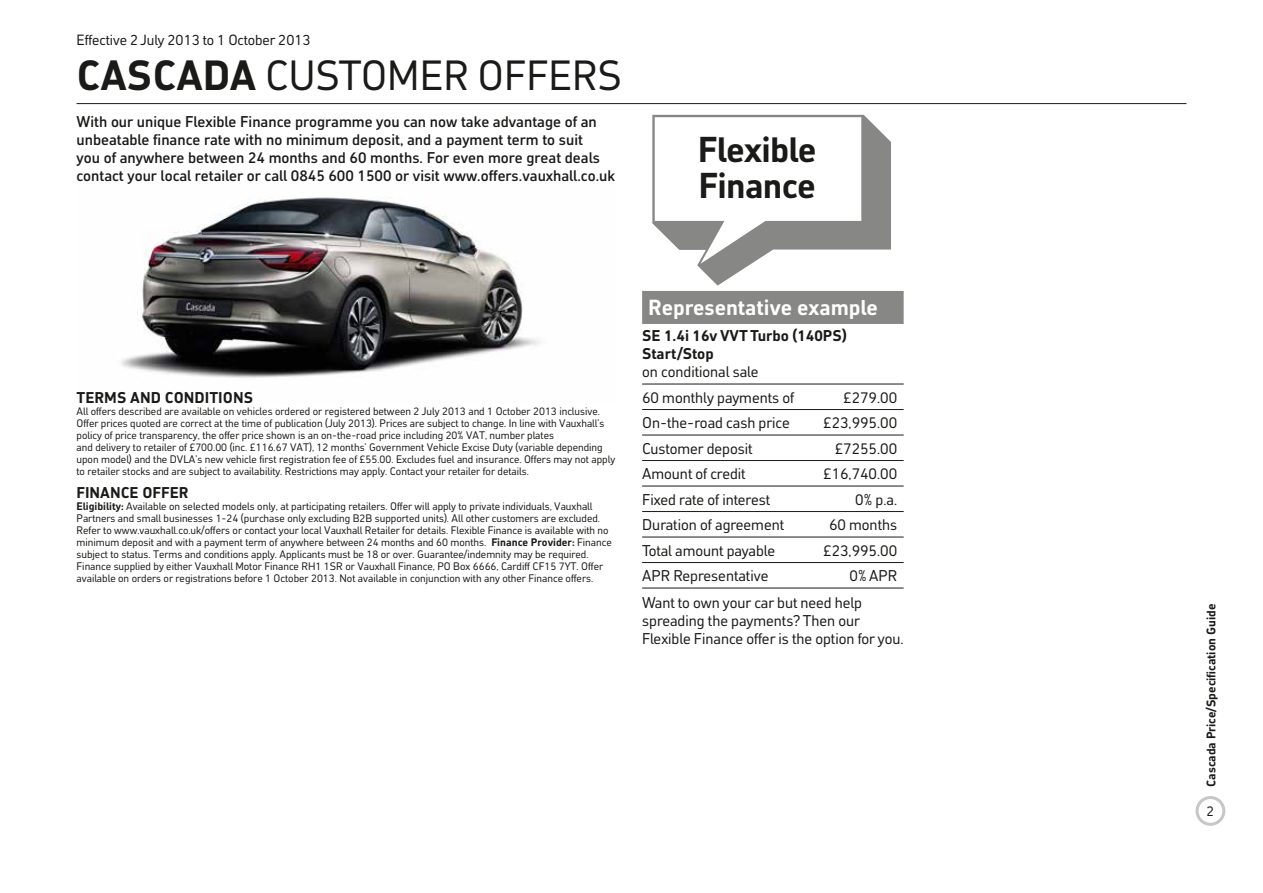
<style>
.page{position:relative;width:1263px;height:893px;background:#fff}
.page>*{position:absolute;margin:0;border:0;box-sizing:border-box;transform-origin:0 0}
.t1{font:700 40.5px "Vauxhall Tec";color:#1a1a18}
.t2{font:40.5px "Vauxhall Tec";color:#1a1a18}
.t3{font:700 34.5px/36px "Vauxhall Tec";letter-spacing:-.02em;color:#1a1a18}
.t4{font:700 21px "Vauxhall Tec";color:#fff}
.t5{font:15px/25.5px "Vauxhall Tec";color:#1a1a18}
.t6{font:500 15px/18px "Vauxhall Tec";color:#1a1a18}
.t7{font:700 15px/18px "Vauxhall Tec";color:#1a1a18}
.t8{font:14.25px "Vauxhall Tec";color:#1a1a18}
.t9{font:13.5px "Vauxhall Tec";color:#1a1a18}
.t10{font:700 12px "Vauxhall Tec";color:#1a1a18}
.t11{font:10.5px/12px "Vauxhall Tec";color:#1a1a18}
.s1{font-weight:400}
.s2{font-weight:700}
</style>
<div class="page">
<div style="left:1195px;top:796px;width:30px;height:30px;border:3px solid #c5c6c6;border-radius:50%"></div>
<img style="left:121px;top:197px;width:420px;height:181px">
<hr style="left:77px;top:103px;width:1109px;height:1px;background:#1a1a18">
<div style="left:642px;top:291px;width:262px;height:33px;background:#878786"></div>
<hr style="left:642px;top:384px;width:262px;height:1px;background:#1a1a18">
<hr style="left:642px;top:409px;width:262px;height:1px;background:#1a1a18">
<hr style="left:642px;top:435px;width:262px;height:1px;background:#1a1a18">
<hr style="left:642px;top:460px;width:262px;height:1px;background:#1a1a18">
<hr style="left:642px;top:486px;width:262px;height:1px;background:#1a1a18">
<hr style="left:642px;top:511px;width:262px;height:1px;background:#1a1a18">
<hr style="left:642px;top:537px;width:262px;height:1px;background:#1a1a18">
<hr style="left:642px;top:562px;width:262px;height:1px;background:#1a1a18">
<hr style="left:642px;top:588px;width:262px;height:1px;background:#1a1a18">
<svg style="left:652px;top:115px;width:239px;height:171px"></svg>
<h3 class="t8" style="left:77px;top:31px;width:235px">Effective 2 July 2013 to 1 October 2013</h3>
<h1 class="t1" style="left:77px;top:49px;width:265px">Cascada <span class="s1">custom</span></h1>
<h1 class="t2" style="left:420px;top:50px;width:176px">er offers</h1>
<p class="t6" style="left:77px;top:112px;width:540px">With our unique Flexible Finance programme you can now take advantage of an unbeatable finance rate with no minimum deposit, and a payment term to suit<br>you of anywhere between 24 months and 60 months. For even more great deals contact your local retailer or call 0845 600 1500 or visit www.offers.vauxhall.co.uk</p>
<h2 class="t3" style="left:698px;top:130px;width:120px">Flexible<br>Finance</h2>
<h3 class="t7" style="left:77px;top:389px;width:107px">TERMS AND CONDITIONS</h3>
<p class="t11" style="left:77px;top:405px;width:540px">All offers described are available on vehicles ordered or registered between 2 July 2013 and 1 October 2013 inclusive.<br>Offer prices quoted are correct at the time of publication (July 2013). Prices are subject to change. In line with Vauxhall’s policy of price transparency, the offer price shown is an on-the-road price including 20% VAT, number plates<br>and delivery to retailer of £700.00 (inc. £116.67 VAT), 12 months’ Government Vehicle Excise Duty (variable depending upon model) and the DVLA’s new vehicle first registration fee of £55.00. Excludes fuel and insurance. Offers may not apply to retailer stocks and are subject to availability. Restrictions may apply. Contact your retailer for details.</p>
<h3 class="t7" style="left:77px;top:483px;width:110px">Finance Offer</h3>
<p class="t11" style="left:77px;top:500px;width:537px"><span class="s2">Eligibility:</span> Available on selected models only, at participating retailers. Offer will apply to private individuals, Vauxhall Partners and small businesses 1-24 (purchase only excluding B2B supported units). All other customers are excluded.<br>Refer to www.vauxhall.co.uk/offers or contact your local Vauxhall Retailer for details. Flexible Finance is available with no minimum deposit and with a payment term of anywhere between 24 months and 60 months. <span class="s2">Finance Provider:</span> Finance subject to status. Terms and conditions apply. Applicants must be 18 or over. Guarantee/indemnity may be required.<br>Finance supplied by either Vauxhall Motor Finance RH1 1SR or Vauxhall Finance, PO Box 6666, Cardiff CF15 7YT. Offer available on orders or registrations before 1 October 2013. Not available in conjunction with any other Finance offers.</p>
<h3 class="t4" style="left:648px;top:293px;width:231px">Representative example</h3>
<h3 class="t7" style="left:642px;top:326px;width:206px">SE 1.4i 16v VVT Turbo (140PS)<br>Start/Stop</h3>
<h3 class="t5" style="left:642px;top:359px;width:154px">on conditional sale<br>60 monthly payments of</h3>
<h3 class="t5" style="left:843px;top:384px;width:55px">£279.00</h3>
<h3 class="t5" style="left:642px;top:410px;width:149px">On-the-road cash price</h3>
<h3 class="t5" style="left:823px;top:410px;width:75px">£23,995.00</h3>
<h3 class="t5" style="left:642px;top:435px;width:112px">Customer deposit</h3>
<h3 class="t5" style="left:835px;top:435px;width:64px">£7255.00</h3>
<h3 class="t5" style="left:642px;top:461px;width:105px">Amount of credit</h3>
<h3 class="t5" style="left:823px;top:461px;width:75px">£16,740.00</h3>
<h3 class="t5" style="left:642px;top:486px;width:129px">Fixed rate of interest</h3>
<h3 class="t5" style="left:855px;top:486px;width:43px">0% p.a.</h3>
<h3 class="t5" style="left:642px;top:512px;width:144px">Duration of agreement</h3>
<h3 class="t5" style="left:829px;top:512px;width:70px">60 months</h3>
<h3 class="t5" style="left:642px;top:537px;width:135px">Total amount payable</h3>
<h3 class="t5" style="left:823px;top:537px;width:75px">£23,995.00</h3>
<h3 class="t5" style="left:642px;top:563px;width:128px">APR Representative</h3>
<h3 class="t5" style="left:642px;top:562px;width:256px;line-height:26.5px;text-indent:207px">0% APR<br>Want to own your car but need help</h3>
<h3 class="t5" style="left:642px;top:611px;width:263px;line-height:18px">spreading the payments? Then our<br>Flexible Finance offer is the option for you.</h3>
<p class="t10" style="left:1203px;top:787px;width:184px;rotate:-90deg">Cascada Price/Specification Guide</p>
<p class="t9" style="left:1206px;top:803px;width:9px">2</p>
</div>
